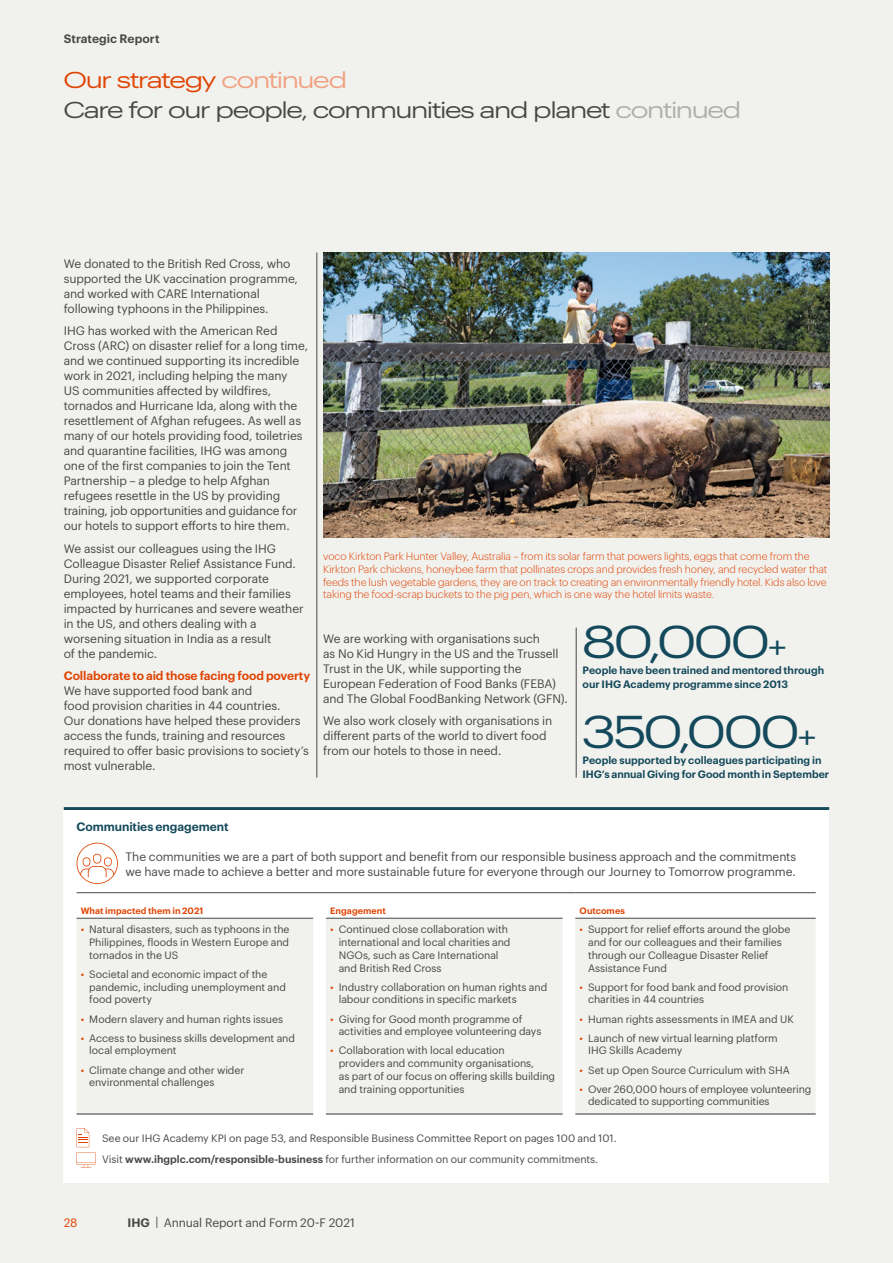
<style>
.page{position:relative;width:893px;height:1263px;background:#f1f1ee}
.page>*{position:absolute;margin:0;border:0;box-sizing:border-box;transform-origin:0 0}
.t1{font:45px "Graphik Wide";letter-spacing:-.025em;color:#14495b}
.t2{font:22.5px/30px "Graphik Wide";letter-spacing:-.03em;color:#474847}
.t3{font:12px/15px "Graphik";letter-spacing:-.01em;color:#474847}
.t4{font:600 12px "Graphik";letter-spacing:-.01em;color:#e04403}
.t5{font:600 12px "Graphik";letter-spacing:-.005em;color:#14495b}
.t6{font:600 12px "Graphik";letter-spacing:.005em;color:#474847}
.t7{font:12px "Graphik";color:#e04403}
.t8{font:10.5px/12.8px "Graphik";letter-spacing:-.005em;color:#474847}
.t9{font:300 10.5px/12.8px "Graphik";letter-spacing:-.005em;color:#e04403}
.t10{font:600 10.5px/13.5px "Graphik";color:#14495b}
.t11{font:600 9px "Graphik";letter-spacing:.005em;color:#e04403}
.s1{color:#e04403}
.s2{color:#f0a181}
.s3{color:#acaeae}
.s4{font-size:30px}
.s5{font-weight:600}
</style>
<div class="page">
<hr style="left:64px;top:807px;width:765px;height:3px;background:#14495b">
<img style="left:323px;top:252px;width:506px;height:286px">
<div style="left:64px;top:810px;width:765px;height:373px;background:#fff"></div>
<svg style="left:77px;top:843px;width:41px;height:41px"></svg>
<div style="left:77px;top:918px;width:739px;height:196px;background:#f1f1ee"></div>
<hr style="left:77px;top:1113px;width:236px;height:1px;background:#474847">
<hr style="left:326px;top:1113px;width:237px;height:1px;background:#474847">
<hr style="left:575px;top:1113px;width:241px;height:1px;background:#474847">
<hr style="left:77px;top:918px;width:236px;height:1px;background:#474847">
<hr style="left:326px;top:918px;width:237px;height:1px;background:#474847">
<svg style="left:77px;top:892px;width:739px;height:26px"></svg>
<hr style="left:575px;top:892px;width:241px;height:1px;background:#474847">
<hr style="left:575px;top:918px;width:241px;height:1px;background:#474847">
<svg style="left:77px;top:1128px;width:19px;height:40px"></svg>
<hr style="left:317px;top:253px;width:1px;height:525px;background:#474847">
<hr style="left:576px;top:628px;width:1px;height:150px;background:#474847">
<p class="t6" style="left:64px;top:29px;width:97px">Strategic Report</p>
<h2 class="t2" style="left:64px;top:62px;width:679px"><span class="s1">Our strategy</span> <span class="s2">continued<br></span>Care for our people, communities and planet <span class="s3">continued</span></h2>
<p class="t3" style="left:64px;top:255px;width:236px">We donated to the British Red Cross, who supported the UK vaccination programme, and worked with CARE International following typhoons in the Philippines.</p>
<p class="t3" style="left:64px;top:322px;width:246px">IHG has worked with the American Red Cross (ARC) on disaster relief for a long time, and we continued supporting its incredible work in 2021, including helping the many<br>US communities affected by wildfires, tornados and Hurricane Ida, along with the resettlement of Afghan refugees. As well as many of our hotels providing food, toiletries and quarantine facilities, IHG was among one of the first companies to join the Tent Partnership – a pledge to help Afghan refugees resettle in the US by providing training, job opportunities and guidance for our hotels to support efforts to hire them.</p>
<p class="t3" style="left:64px;top:540px;width:241px">We assist our colleagues using the IHG Colleague Disaster Relief Assistance Fund.<br>During 2021, we supported corporate employees, hotel teams and their families impacted by hurricanes and severe weather in the US, and others dealing with a worsening situation in India as a result<br>of the pandemic.</p>
<p class="t4" style="left:64px;top:666px;width:248px">Collaborate to aid those facing food poverty</p>
<p class="t3" style="left:64px;top:682px;width:247px">We have supported food bank and<br>food provision charities in 44 countries.<br>Our donations have helped these providers access the funds, training and resources required to offer basic provisions to society’s most vulnerable.</p>
<p class="t9" style="left:323px;top:549px;width:506px">voco Kirkton Park Hunter Valley, Australia – from its solar farm that powers lights, eggs that come from the Kirkton Park chickens, honeybee farm that pollinates crops and provides fresh honey, and recycled water that feeds the lush vegetable gardens, they are on track to creating an environmentally friendly hotel. Kids also love taking the food-scrap buckets to the pig pen, which is one way the hotel limits waste.</p>
<p class="t3" style="left:323px;top:630px;width:246px">We are working with organisations such<br>as No Kid Hungry in the US and the Trussell Trust in the UK, while supporting the European Federation of Food Banks (FEBA) and The Global FoodBanking Network (GFN).</p>
<p class="t3" style="left:323px;top:712px;width:231px">We also work closely with organisations in different parts of the world to divert food from our hotels to those in need.</p>
<h1 class="t1" style="left:583px;top:607px;width:205px">80,000<span class="s4">+</span></h1>
<p class="t10" style="left:583px;top:663px;width:243px">People have been trained and mentored through our IHG Academy programme since 2013</p>
<h1 class="t1" style="left:583px;top:697px;width:235px">350,000<span class="s4">+</span></h1>
<p class="t10" style="left:583px;top:753px;width:248px">People supported by colleagues participating in<br>IHG’s annual Giving for Good month in September</p>
<p class="t5" style="left:77px;top:818px;width:154px">Communities engagement</p>
<p class="t3" style="left:126px;top:848px;width:672px">The communities we are a part of both support and benefit from our responsible business approach and the commitments we have made to achieve a better and more sustainable future for everyone through our Journey to Tomorrow programme.</p>
<p class="t11" style="left:81px;top:904px;width:124px">What impacted them in 2021</p>
<p class="t11" style="left:330px;top:904px;width:57px">Engagement</p>
<p class="t11" style="left:580px;top:904px;width:47px">Outcomes</p>
<p class="t8" style="left:89px;top:922px;width:202px;text-align:justify;text-indent:-9px"><span class="s1">•</span> Natural disasters, such as typhoons in the Philippines, floods in Western Europe and tornados in the US</p>
<p class="t8" style="left:89px;top:967px;width:198px;text-indent:-9px"><span class="s1">•</span> Societal and economic impact of the pandemic, including unemployment and food poverty</p>
<p class="t8" style="left:81px;top:1011px;width:204px"><span class="s1">•</span> Modern slavery and human rights issues</p>
<p class="t8" style="left:89px;top:1031px;width:207px;text-indent:-9px"><span class="s1">•</span> Access to business skills development and local employment</p>
<p class="t8" style="left:89px;top:1062px;width:157px;text-indent:-9px"><span class="s1">•</span> Climate change and other wider environmental challenges</p>
<p class="t8" style="left:588px;top:922px;width:204px;text-indent:-9px"><span class="s1">•</span> Support for relief efforts around the globe and for our colleagues and their families through our Colleague Disaster Relief Assistance Fund</p>
<p class="t8" style="left:588px;top:979px;width:202px;text-indent:-9px"><span class="s1">•</span> Support for food bank and food provision charities in 44 countries</p>
<p class="t8" style="left:580px;top:1011px;width:216px"><span class="s1">•</span> Human rights assessments in IMEA and UK</p>
<p class="t8" style="left:588px;top:1030px;width:191px;text-indent:-9px"><span class="s1">•</span> Launch of new virtual learning platform<br>IHG Skills Academy</p>
<p class="t8" style="left:580px;top:1062px;width:212px"><span class="s1">•</span> Set up Open Source Curriculum with SHA</p>
<p class="t8" style="left:588px;top:1081px;width:225px;text-indent:-9px"><span class="s1">•</span> Over 260,000 hours of employee volunteering dedicated to supporting communities</p>
<p class="t8" style="left:102px;top:1127px;width:516px;line-height:20.2px">See our IHG Academy KPI on page 53, and Responsible Business Committee Report on pages 100 and 101.<br>Visit <span class="s5">www.ihgplc.com/responsible-business</span> for further information on our community commitments.</p>
<p class="t8" style="left:339px;top:922px;width:173px;text-indent:-9px"><span class="s1">•</span> Continued close collaboration with international and local charities and<br>NGOs, such as Care International and British Red Cross</p>
<p class="t8" style="left:339px;top:980px;width:210px;text-indent:-9px"><span class="s1">•</span> Industry collaboration on human rights and labour conditions in specific markets</p>
<p class="t8" style="left:339px;top:1011px;width:204px;text-indent:-9px"><span class="s1">•</span> Giving for Good month programme of activities and employee volunteering days</p>
<p class="t8" style="left:339px;top:1043px;width:218px;text-indent:-9px"><span class="s1">•</span> Collaboration with local education<br>providers and community organisations,<br>as part of our focus on offering skills building and training opportunities</p>
<p class="t7" style="left:64px;top:1213px;width:15px">28</p>
<p class="t3" style="left:128px;top:1214px;width:229px"><span class="s5">IHG</span> | Annual Report and Form 20-F 2021</p>
</div>
